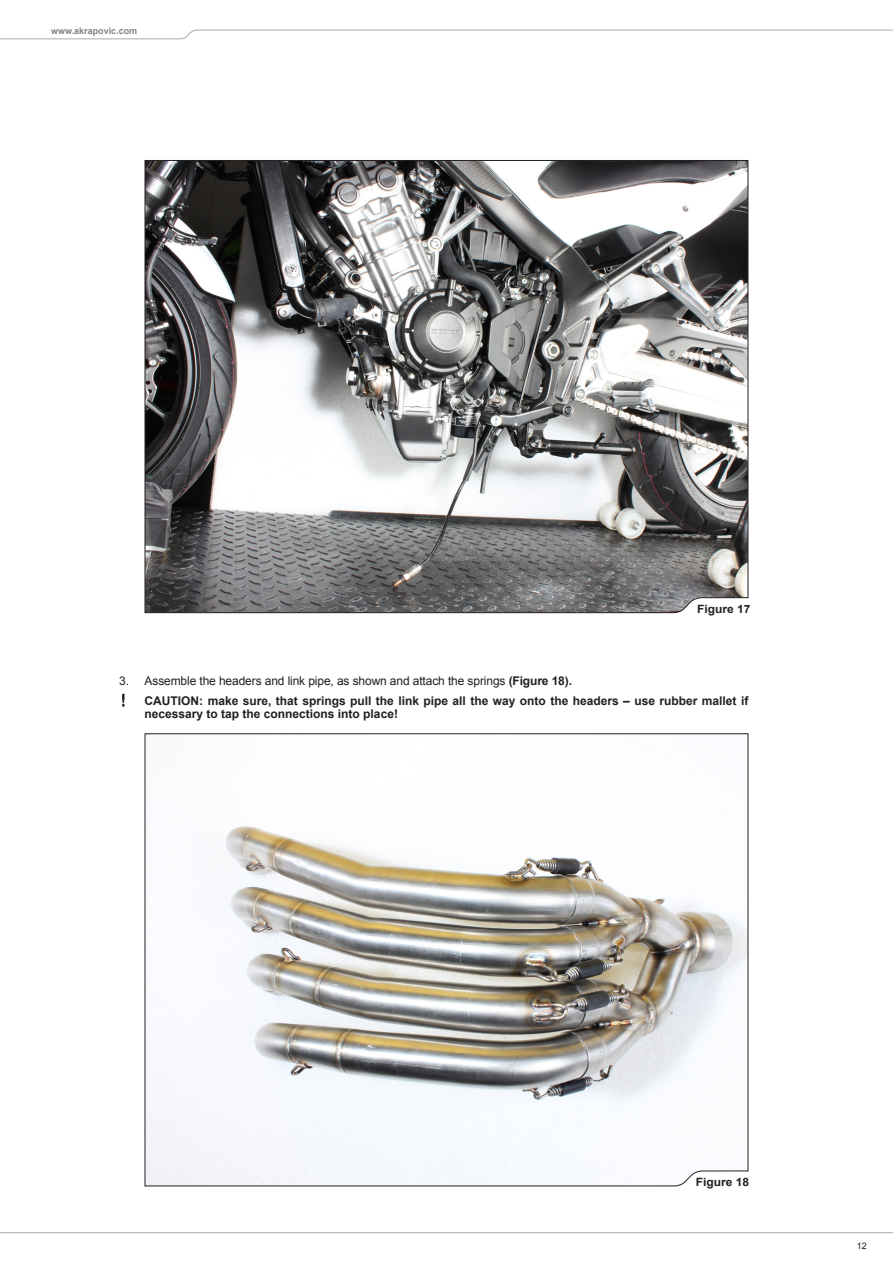
<style>
.page{position:relative;width:893px;height:1263px;background:#fff}
.page>*{position:absolute;margin:0;border:0;box-sizing:border-box;transform-origin:0 0}
.body_txt_bold{font:700 12px/13.5px "Arial";color:#231f20}
.body_txt_bold-2{font:12px "Arial";letter-spacing:-.01em;color:#231f20}
.body_txt_bold-3{font:700 11.4px "Arial";color:#231f20;scale:1.05 1}
.t1{font:700 9px "Arial";color:#808285}
.t2{font:9px "Arial";color:#231f20}
.s1{font-weight:700}
</style>
<div class="page">
<svg style="left:0;top:29px;width:893px;height:10px"></svg>
<svg style="left:0;top:1232px;width:893px;height:2px"></svg>
<svg style="left:122px;top:694px;width:3px;height:13px"></svg>
<svg style="left:144px;top:160px;width:605px;height:453px"></svg>
<svg style="left:144px;top:733px;width:605px;height:454px"></svg>
<p class="t1" style="left:51px;top:25px;width:88px">www.akrapovic.com</p>
<p class="body_txt_bold-3" style="left:697px;top:601px;width:52px">Figure 17</p>
<p class="body_txt_bold-2" style="left:119px;top:673px;width:12px">3.</p>
<p class="body_txt_bold-2" style="left:145px;top:673px;width:429px">Assemble the headers and link pipe, as shown and attach the springs <span class="s1">(Figure 18).</span></p>
<p class="body_txt_bold" style="left:145px;top:694px;width:605px">CAUTION: make sure, that springs pull the link pipe all the way onto the headers – use rubber mallet if necessary to tap the connections into place!</p>
<p class="body_txt_bold-3" style="left:696px;top:1175px;width:52px">Figure 18</p>
<p class="t2" style="left:857px;top:1240px;width:12px">12</p>
</div>
